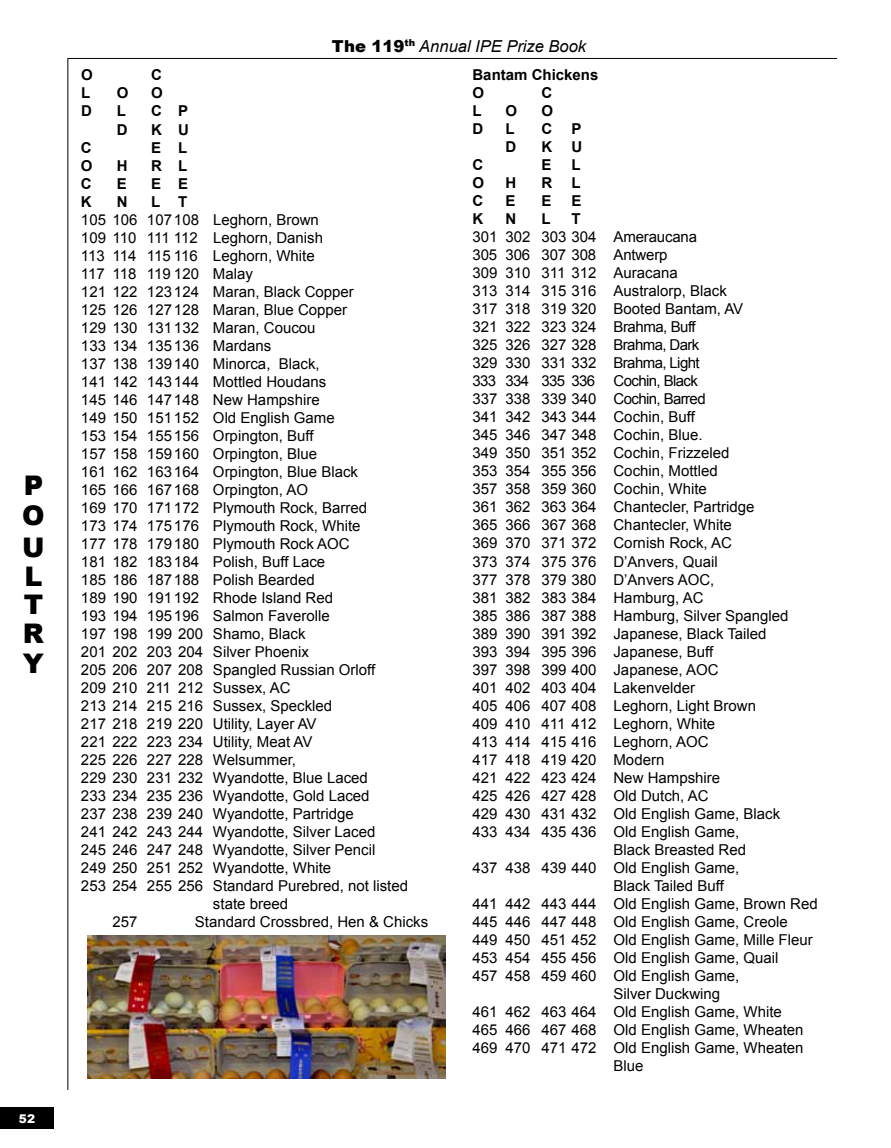
<style>
.page{position:relative;width:891px;height:1148px;background:#fff}
.page>*{position:absolute;margin:0;border:0;box-sizing:border-box;transform-origin:0 0}
.t1{font:900 27px/29.7px "Arial";color:#000}
.t2{font:italic 16.5px "Arial";color:#000}
.t3{font:15px "Arial";color:#000}
.t4{font:15px "Arial";letter-spacing:-.04em;color:#000}
.t5{font:700 15px/18px "Arial";color:#000}
.t6{font:15px "Arial";letter-spacing:-.02em;color:#000}
.t7{font:900 12px "Arial";color:#fff}
.s1{font-weight:900;font-style:normal}
</style>
<div class="page">
<hr style="left:68px;top:58px;width:1px;height:1031px;background:#000">
<hr style="left:68px;top:58px;width:769px;height:1px;background:#000">
<div style="left:0;top:1107px;width:54px;height:22px;background:#000"></div>
<img style="left:88px;top:935px;width:358px;height:143px">
<h1 class="t1" style="left:22px;top:470px;width:24px">P<br>O<br>U<br>L<br>T<br>R<br>Y</h1>
<p class="t7" style="left:19px;top:1109px;width:18px">52</p>
<p class="t2" style="left:332px;top:35px;width:256px"><span class="s1">THE 119</span><sup>TH</sup> Annual IPE Prize Book</p>
<p class="t5" style="left:81px;top:67px;width:13px">O</p>
<p class="t5" style="left:151px;top:67px;width:12px">C</p>
<p class="t5" style="left:81px;top:85px;width:11px">L</p>
<p class="t5" style="left:117px;top:85px;width:13px">O</p>
<p class="t5" style="left:151px;top:85px;width:13px">O</p>
<p class="t5" style="left:81px;top:103px;width:12px">D</p>
<p class="t5" style="left:117px;top:103px;width:11px">L</p>
<p class="t5" style="left:151px;top:103px;width:39px">C P</p>
<p class="t5" style="left:117px;top:121px;width:12px">D</p>
<p class="t5" style="left:151px;top:121px;width:39px">K U</p>
<p class="t5" style="left:81px;top:139px;width:12px">C</p>
<p class="t5" style="left:151px;top:139px;width:38px">E L</p>
<p class="t5" style="left:81px;top:157px;width:13px">O</p>
<p class="t5" style="left:117px;top:157px;width:12px">H</p>
<p class="t5" style="left:151px;top:157px;width:38px">R L</p>
<p class="t5" style="left:81px;top:175px;width:12px">C</p>
<p class="t5" style="left:117px;top:175px;width:12px">E</p>
<p class="t5" style="left:151px;top:175px;width:39px">E E</p>
<p class="t5" style="left:81px;top:193px;width:12px">K</p>
<p class="t5" style="left:117px;top:193px;width:12px">N</p>
<p class="t5" style="left:151px;top:193px;width:38px">L T</p>
<p class="t3" style="left:81px;top:209px;width:239px">105 106 107108 Leghorn, Brown</p>
<p class="t3" style="left:81px;top:227px;width:244px">109 110 111 112 Leghorn, Danish</p>
<p class="t3" style="left:81px;top:245px;width:235px">113 114 115 116 Leghorn, White</p>
<p class="t3" style="left:81px;top:263px;width:174px">117 118 119 120 Malay</p>
<p class="t3" style="left:81px;top:281px;width:274px">121 122 123124 Maran, Black Copper</p>
<p class="t3" style="left:81px;top:299px;width:268px">125 126 127128 Maran, Blue Copper</p>
<p class="t3" style="left:81px;top:317px;width:236px">129 130 131132 Maran, Coucou</p>
<p class="t3" style="left:81px;top:335px;width:192px">133 134 135136 Mardans</p>
<p class="t3" style="left:81px;top:353px;width:240px">137 138 139140 Minorca, Black,</p>
<p class="t3" style="left:81px;top:371px;width:247px">141 142 143144 Mottled Houdans</p>
<p class="t3" style="left:81px;top:389px;width:240px">145 146 147148 New Hampshire</p>
<p class="t3" style="left:81px;top:407px;width:255px">149 150 151152 Old English Game</p>
<p class="t3" style="left:81px;top:425px;width:234px">153 154 155156 Orpington, Buff</p>
<p class="t3" style="left:81px;top:443px;width:238px">157 158 159160 Orpington, Blue</p>
<p class="t3" style="left:81px;top:461px;width:279px">161 162 163164 Orpington, Blue Black</p>
<p class="t3" style="left:81px;top:479px;width:229px">165 166 167168 Orpington, AO</p>
<p class="t3" style="left:81px;top:497px;width:288px">169 170 171172 Plymouth Rock, Barred</p>
<p class="t3" style="left:81px;top:515px;width:281px">173 174 175176 Plymouth Rock, White</p>
<p class="t3" style="left:81px;top:533px;width:270px">177 178 179180 Plymouth Rock AOC</p>
<p class="t3" style="left:81px;top:551px;width:246px">181 182 183184 Polish, Buff Lace</p>
<p class="t3" style="left:81px;top:569px;width:235px">185 186 187188 Polish Bearded</p>
<p class="t3" style="left:81px;top:587px;width:254px">189 190 191192 Rhode Island Red</p>
<p class="t3" style="left:81px;top:605px;width:250px">193 194 195196 Salmon Faverolle</p>
<p class="t3" style="left:81px;top:623px;width:226px">197 198 199 200 Shamo, Black</p>
<p class="t3" style="left:81px;top:641px;width:229px">201 202 203 204 Silver Phoenix</p>
<p class="t3" style="left:81px;top:659px;width:296px">205 206 207 208 Spangled Russian Orloff</p>
<p class="t3" style="left:81px;top:677px;width:211px">209 210 211 212 Sussex, AC</p>
<p class="t3" style="left:81px;top:695px;width:253px">213 214 215 216 Sussex, Speckled</p>
<p class="t3" style="left:81px;top:713px;width:237px">217 218 219 220 Utility, Layer AV</p>
<p class="t3" style="left:81px;top:731px;width:233px">221 222 223 234 Utility, Meat AV</p>
<p class="t3" style="left:81px;top:749px;width:217px">225 226 227 228 Welsummer,</p>
<p class="t3" style="left:81px;top:767px;width:288px">229 230 231 232 Wyandotte, Blue Laced</p>
<p class="t3" style="left:81px;top:785px;width:290px">233 234 235 236 Wyandotte, Gold Laced</p>
<p class="t3" style="left:81px;top:803px;width:274px">237 238 239 240 Wyandotte, Partridge</p>
<p class="t3" style="left:81px;top:821px;width:296px">241 242 243 244 Wyandotte, Silver Laced</p>
<p class="t3" style="left:81px;top:839px;width:296px">245 246 247 248 Wyandotte, Silver Pencil</p>
<p class="t3" style="left:81px;top:857px;width:252px">249 250 251 252 Wyandotte, White</p>
<p class="t3" style="left:81px;top:875px;width:329px">253 254 255 256 Standard Purebred, not listed</p>
<p class="t3" style="left:213px;top:893px;width:77px">state breed</p>
<p class="t3" style="left:112px;top:911px;width:27px">257</p>
<p class="t3" style="left:195px;top:911px;width:235px">Standard Crossbred, Hen &amp; Chicks</p>
<p class="t5" style="left:472px;top:66px;width:127px">Bantam Chickens<br>O</p>
<p class="t5" style="left:541px;top:84px;width:12px">C</p>
<p class="t5" style="left:472px;top:102px;width:11px">L</p>
<p class="t5" style="left:505px;top:102px;width:13px">O</p>
<p class="t5" style="left:541px;top:102px;width:13px">O</p>
<p class="t5" style="left:472px;top:120px;width:12px">D</p>
<p class="t5" style="left:505px;top:120px;width:11px">L</p>
<p class="t5" style="left:541px;top:120px;width:12px">C</p>
<p class="t5" style="left:571px;top:120px;width:12px">P</p>
<p class="t5" style="left:505px;top:138px;width:12px">D</p>
<p class="t5" style="left:541px;top:138px;width:12px">K</p>
<p class="t5" style="left:571px;top:138px;width:12px">U</p>
<p class="t5" style="left:472px;top:156px;width:12px">C</p>
<p class="t5" style="left:541px;top:156px;width:12px">E</p>
<p class="t5" style="left:571px;top:156px;width:11px">L</p>
<p class="t5" style="left:472px;top:174px;width:13px">O</p>
<p class="t5" style="left:505px;top:174px;width:12px">H</p>
<p class="t5" style="left:541px;top:174px;width:12px">R</p>
<p class="t5" style="left:571px;top:174px;width:11px">L</p>
<p class="t5" style="left:472px;top:192px;width:12px">C</p>
<p class="t5" style="left:505px;top:192px;width:12px">E</p>
<p class="t5" style="left:541px;top:192px;width:12px">E</p>
<p class="t5" style="left:571px;top:192px;width:12px">E</p>
<p class="t5" style="left:472px;top:210px;width:12px">K</p>
<p class="t5" style="left:505px;top:210px;width:12px">N</p>
<p class="t5" style="left:541px;top:210px;width:11px">L</p>
<p class="t5" style="left:571px;top:210px;width:11px">T</p>
<p class="t3" style="left:472px;top:227px;width:226px">301 302 303 304 Ameraucana</p>
<p class="t3" style="left:472px;top:245px;width:197px">305 306 307 308 Antwerp</p>
<p class="t3" style="left:472px;top:263px;width:207px">309 310 311 312 Auracana</p>
<p class="t3" style="left:472px;top:281px;width:256px">313 314 315 316 Australorp, Black</p>
<p class="t3" style="left:472px;top:299px;width:272px">317 318 319 320 Booted Bantam, AV</p>
<p class="t3" style="left:472px;top:317px;width:225px">321 322 323 324 Brahma, Buff</p>
<p class="t6" style="left:472px;top:335px;width:228px">325 326 327 328 Brahma, Dark</p>
<p class="t4" style="left:472px;top:353px;width:229px">329 330 331 332 Brahma, Light</p>
<p class="t4" style="left:472px;top:371px;width:227px">333 334 335 336 Cochin, Black</p>
<p class="t4" style="left:472px;top:389px;width:235px">337 338 339 340 Cochin, Barred</p>
<p class="t3" style="left:472px;top:407px;width:224px">341 342 343 344 Cochin, Buff</p>
<p class="t3" style="left:472px;top:425px;width:232px">345 346 347 348 Cochin, Blue.</p>
<p class="t3" style="left:472px;top:443px;width:258px">349 350 351 352 Cochin, Frizzeled</p>
<p class="t3" style="left:472px;top:461px;width:247px">353 354 355 356 Cochin, Mottled</p>
<p class="t3" style="left:472px;top:479px;width:236px">357 358 359 360 Cochin, White</p>
<p class="t3" style="left:472px;top:497px;width:283px">361 362 363 364 Chantecler, Partridge</p>
<p class="t3" style="left:472px;top:515px;width:261px">365 366 367 368 Chantecler, White</p>
<p class="t3" style="left:472px;top:533px;width:261px">369 370 371 372 Cornish Rock, AC</p>
<p class="t3" style="left:472px;top:551px;width:247px">373 374 375 376 D’Anvers, Quail</p>
<p class="t3" style="left:472px;top:569px;width:243px">377 378 379 380 D’Anvers AOC,</p>
<p class="t3" style="left:472px;top:587px;width:233px">381 382 383 384 Hamburg, AC</p>
<p class="t3" style="left:472px;top:605px;width:318px">385 386 387 388 Hamburg, Silver Spangled</p>
<p class="t3" style="left:472px;top:623px;width:296px">389 390 391 392 Japanese, Black Tailed</p>
<p class="t3" style="left:472px;top:641px;width:242px">393 394 395 396 Japanese, Buff</p>
<p class="t3" style="left:472px;top:659px;width:248px">397 398 399 400 Japanese, AOC</p>
<p class="t3" style="left:472px;top:677px;width:224px">401 402 403 404 Lakenvelder</p>
<p class="t3" style="left:472px;top:695px;width:285px">405 406 407 408 Leghorn, Light Brown</p>
<p class="t3" style="left:472px;top:713px;width:244px">409 410 411 412 Leghorn, White</p>
<p class="t3" style="left:472px;top:731px;width:238px">413 414 415 416 Leghorn, AOC</p>
<p class="t3" style="left:472px;top:749px;width:193px">417 418 419 420 Modern</p>
<p class="t3" style="left:472px;top:767px;width:249px">421 422 423 424 New Hampshire</p>
<p class="t3" style="left:472px;top:785px;width:238px">425 426 427 428 Old Dutch, AC</p>
<p class="t3" style="left:472px;top:803px;width:309px">429 430 431 432 Old English Game, Black</p>
<p class="t3" style="left:472px;top:821px;width:268px">433 434 435 436 Old English Game,</p>
<p class="t3" style="left:613px;top:839px;width:134px">Black Breasted Red</p>
<p class="t3" style="left:472px;top:857px;width:268px">437 438 439 440 Old English Game,</p>
<p class="t3" style="left:613px;top:875px;width:112px">Black Tailed Buff</p>
<p class="t3" style="left:472px;top:893px;width:347px">441 442 443 444 Old English Game, Brown Red</p>
<p class="t3" style="left:472px;top:911px;width:317px">445 446 447 448 Old English Game, Creole</p>
<p class="t3" style="left:472px;top:929px;width:342px">449 450 451 452 Old English Game, Mille Fleur</p>
<p class="t3" style="left:472px;top:947px;width:308px">453 454 455 456 Old English Game, Quail</p>
<p class="t3" style="left:472px;top:965px;width:268px">457 458 459 460 Old English Game,</p>
<p class="t3" style="left:613px;top:983px;width:108px">Silver Duckwing</p>
<p class="t3" style="left:472px;top:1001px;width:311px">461 462 463 464 Old English Game, White</p>
<p class="t3" style="left:472px;top:1019px;width:333px">465 466 467 468 Old English Game, Wheaten</p>
<p class="t3" style="left:472px;top:1037px;width:333px">469 470 471 472 Old English Game, Wheaten</p>
<p class="t3" style="left:613px;top:1055px;width:32px">Blue</p>
</div>
